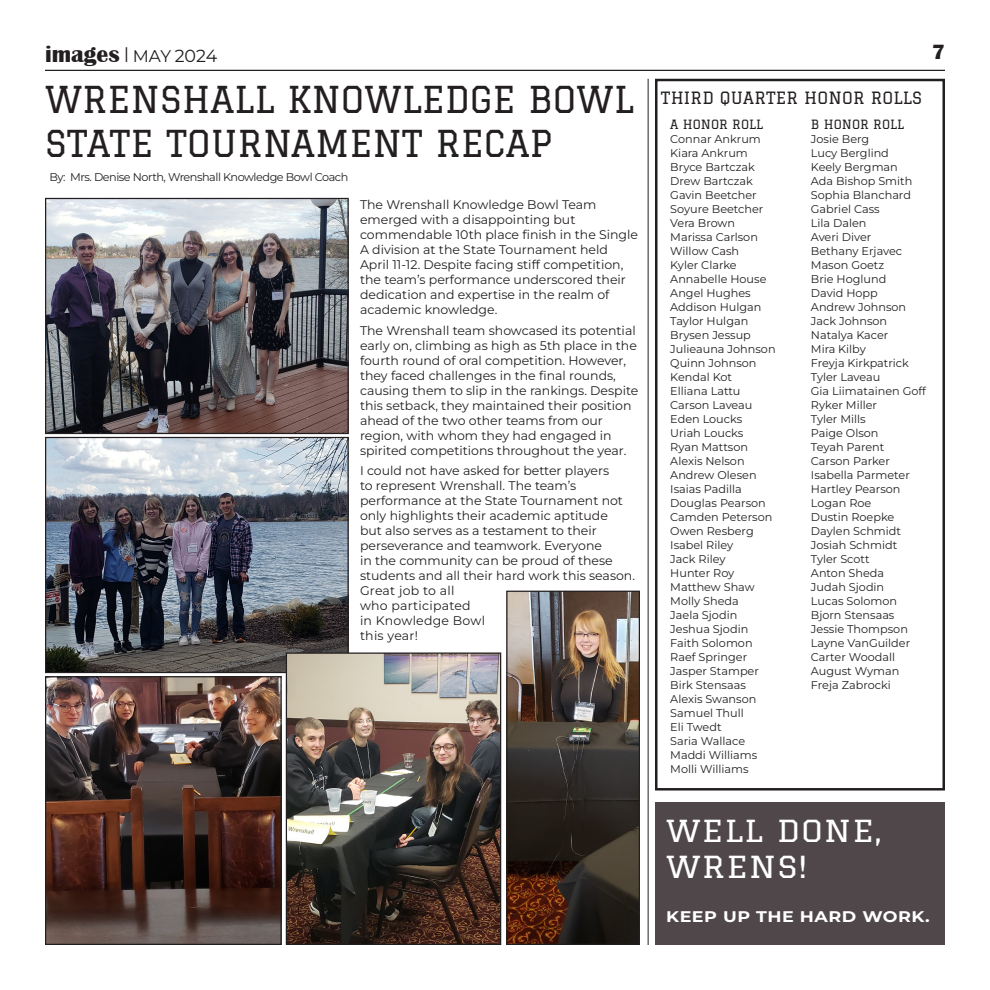
<style>
.page{position:relative;width:990px;height:990px;background:#fff}
.page>*{position:absolute;margin:0;border:0;box-sizing:border-box;transform-origin:0 0}
.t1{font:36.25px/43.5px "Graduate";color:#231f20}
.t2{font:29.75px/36px "Graduate";letter-spacing:.03em;color:#fff;scale:1.14 1}
.t3{font:700 23.75px "Britannic";color:#231f20}
.t4{font:700 21.25px "Britannic";color:#231f20}
.t5{font:16.5px "Graduate";letter-spacing:.01em;color:#231f20}
.t6{font:700 15.38px "Montserrat";color:#fff;scale:1.14 1}
.t7{font:12.5px/15px "Montserrat";color:#231f20}
.t8{font:12.5px "Graduate";color:#231f20}
.t9{font:11.25px/14px "Montserrat";color:#231f20}
.t10{font:11.25px "Montserrat";letter-spacing:-.04em;color:#231f20}
.s1{font-family:"Felix Titling";font-weight:400;font-size:17.5px}
.s2{font-family:"Montserrat";font-weight:400;font-size:16.88px}
.s3{font-family:"Montserrat";font-weight:400;font-size:17.5px}
</style>
<div class="page">
<hr style="left:45px;top:70px;width:900px;height:1px;background:#231f20">
<div style="left:655px;top:802px;width:290px;height:143px;background:#50474a"></div>
<img style="left:47px;top:200px;width:300px;height:232px">
<div style="left:45px;top:198px;width:304px;height:236px;border:1px solid #231f20"></div>
<div style="left:655px;top:79px;width:290px;height:712px;border:2px solid #231f20"></div>
<img style="left:47px;top:439px;width:300px;height:232px">
<div style="left:45px;top:437px;width:304px;height:236px;border:1px solid #231f20"></div>
<img style="left:508px;top:593px;width:130px;height:350px">
<div style="left:506px;top:591px;width:134px;height:354px;border:1px solid #231f20"></div>
<img style="left:288px;top:654px;width:211px;height:289px">
<div style="left:286px;top:652px;width:215px;height:293px;border:1px solid #231f20"></div>
<img style="left:47px;top:678px;width:233px;height:265px">
<div style="left:45px;top:676px;width:237px;height:269px;border:1px solid #231f20"></div>
<hr style="left:648px;top:79px;width:1px;height:866px;background:#231f20">
<h3 class="t3" style="left:45px;top:41px;width:174px">images <span class="s1">|</span> <span class="s2">MAY</span> <span class="s3">2024</span></h3>
<h3 class="t4" style="left:932px;top:40px;width:14px">7</h3>
<h1 class="t1" style="left:45px;top:78px;width:561px">WRENSHALL KNOWLEDGE BOWL<br>STATE TOURNAMENT RECAP</h1>
<p class="t10" style="left:49px;top:169px;width:300px">By: Mrs. Denise North, Wrenshall Knowledge Bowl Coach</p>
<p class="t7" style="left:360px;top:197px;width:280px">The Wrenshall Knowledge Bowl Team emerged with a disappointing but commendable 10th place finish in the Single A division at the State Tournament held April 11-12. Despite facing stiff competition, the team’s performance underscored their dedication and expertise in the realm of academic knowledge.</p>
<p class="t7" style="left:360px;top:322px;width:280px">The Wrenshall team showcased its potential early on, climbing as high as 5th place in the fourth round of oral competition. However, they faced challenges in the final rounds, causing them to slip in the rankings. Despite this setback, they maintained their position ahead of the two other teams from our region, with whom they had engaged in spirited competitions throughout the year.</p>
<p class="t7" style="left:360px;top:463px;width:277px">I could not have asked for better players<br>to represent Wrenshall. The team’s performance at the State Tournament not only highlights their academic aptitude<br>but also serves as a testament to their perseverance and teamwork. Everyone<br>in the community can be proud of these students and all their hard work this season.<br>Great job to all<br>who participated<br>in Knowledge Bowl<br>this year!</p>
<h3 class="t5" style="left:661px;top:88px;width:263px">THIRD QUARTER HONOR ROLLS</h3>
<p class="t8" style="left:670px;top:117px;width:87px">A HONOR ROLL</p>
<p class="t9" style="left:670px;top:132px;width:107px">Connar Ankrum<br>Kiara Ankrum<br>Bryce Bartczak<br>Drew Bartczak<br>Gavin Beetcher<br>Soyure Beetcher<br>Vera Brown<br>Marissa Carlson<br>Willow Cash<br>Kyler Clarke<br>Annabelle House<br>Angel Hughes<br>Addison Hulgan<br>Taylor Hulgan<br>Brysen Jessup<br>Julieauna Johnson<br>Quinn Johnson<br>Kendal Kot<br>Elliana Lattu<br>Carson Laveau<br>Eden Loucks<br>Uriah Loucks<br>Ryan Mattson<br>Alexis Nelson<br>Andrew Olesen<br>Isaias Padilla<br>Douglas Pearson<br>Camden Peterson<br>Owen Resberg<br>Isabel Riley<br>Jack Riley<br>Hunter Roy<br>Matthew Shaw<br>Molly Sheda<br>Jaela Sjodin<br>Jeshua Sjodin<br>Faith Solomon<br>Raef Springer<br>Jasper Stamper<br>Birk Stensaas<br>Alexis Swanson<br>Samuel Thull<br>Eli Twedt<br>Saria Wallace<br>Maddi Williams<br>Molli Williams</p>
<p class="t8" style="left:811px;top:117px;width:87px">B HONOR ROLL</p>
<p class="t9" style="left:811px;top:132px;width:117px">Josie Berg<br>Lucy Berglind<br>Keely Bergman<br>Ada Bishop Smith<br>Sophia Blanchard<br>Gabriel Cass<br>Lila Dalen<br>Averi Diver<br>Bethany Erjavec<br>Mason Goetz<br>Brie Hoglund<br>David Hopp<br>Andrew Johnson<br>Jack Johnson<br>Natalya Kacer<br>Mira Kilby<br>Freyja Kirkpatrick<br>Tyler Laveau<br>Gia Liimatainen Goff<br>Ryker Miller<br>Tyler Mills<br>Paige Olson<br>Teyah Parent<br>Carson Parker<br>Isabella Parmeter<br>Hartley Pearson<br>Logan Roe<br>Dustin Roepke<br>Daylen Schmidt<br>Josiah Schmidt<br>Tyler Scott<br>Anton Sheda<br>Judah Sjodin<br>Lucas Solomon<br>Bjorn Stensaas<br>Jessie Thompson<br>Layne VanGuilder<br>Carter Woodall<br>August Wyman<br>Freja Zabrocki</p>
<h2 class="t2" style="left:666px;top:813px;width:190px">WELL DONE,<br>WRENS!</h2>
<h3 class="t6" style="left:666px;top:905px;width:24px">KEEP</h3>
<h3 class="t6" style="left:723px;top:905px;width:41px">UP THE</h3>
<h3 class="t6" style="left:800px;top:905px;width:13px">HARD</h3>
<h3 class="t6" style="left:862px;top:905px;width:15px">WOR</h3>
<h3 class="t6" style="left:912px;top:905px;width:17px">K.</h3>
</div>
